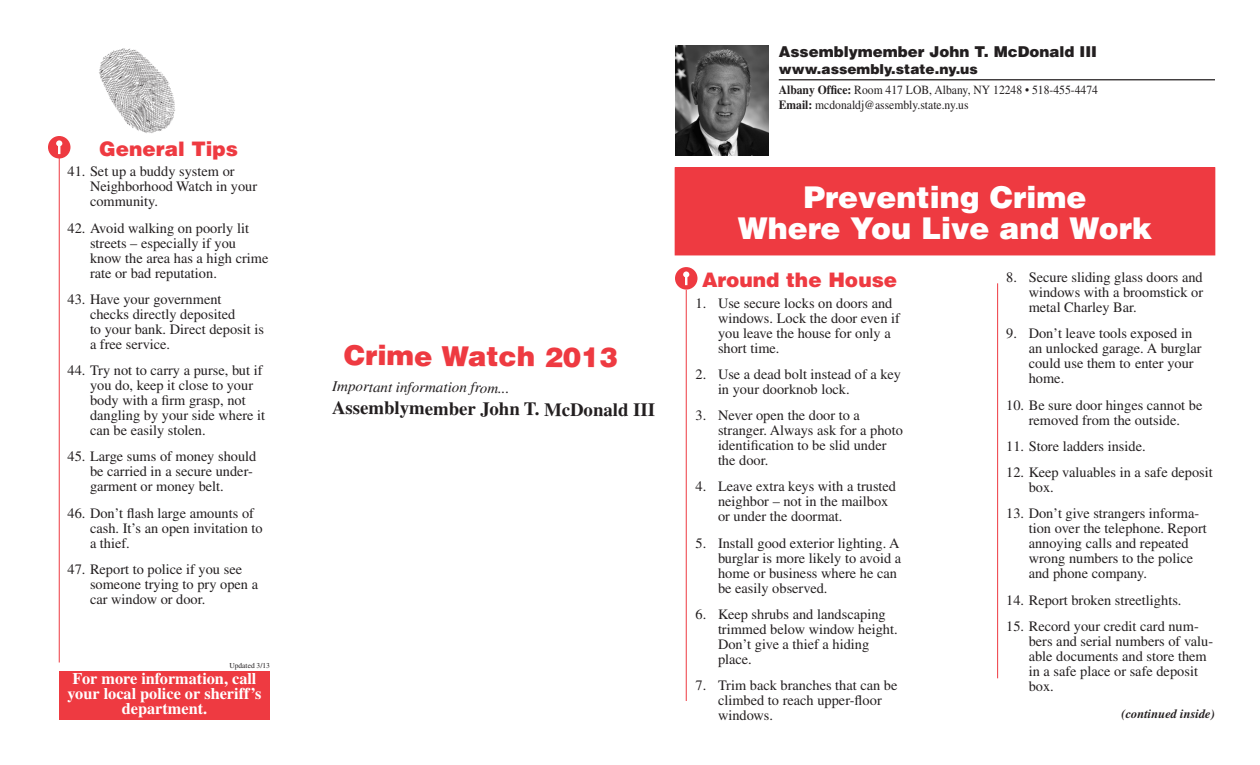
<style>
.page{position:relative;width:1260px;height:765px;background:#fff}
.page>*{position:absolute;margin:0;border:0;box-sizing:border-box;transform-origin:0 0}
.t1{font:900 30px/31.2px "Helvetica";color:#fff;text-align:center}
.t2{font:900 27.5px "Helvetica";color:#ee3a41}
.t3{font:900 20px "Helvetica";color:#ee3a41}
.t4{font:700 18.75px "Times";color:#231f20}
.t5{font:700 16.25px/15px "Times";color:#fff;text-align:center}
.t6{font:900 15px "Helvetica";color:#231f20}
.t7{font:italic 15px "Times";letter-spacing:-.01em;color:#231f20}
.t8{font:14.38px/15px "Times";color:#231f20}
.t9{font:900 13.75px "Helvetica";color:#231f20}
.t10{font:12.5px "Times";color:#231f20;scale:.93 1}
.t11{font:italic 700 12.5px "Times";color:#231f20}
.t12{font:7.5px "Times";color:#231f20}
.s1{font-weight:700}
</style>
<div class="page">
<img style="left:99px;top:48px;width:76px;height:85px">
<div style="left:675px;top:168px;width:540px;height:87px;background:#ee3a41"></div>
<div style="left:59px;top:671px;width:211px;height:49px;background:#ee3a41"></div>
<hr style="left:997px;top:283px;width:1px;height:395px;background:#ee3a41">
<hr style="left:59px;top:157px;width:1px;height:505px;background:#ee3a41">
<svg style="left:48px;top:136px;width:23px;height:22px"></svg>
<hr style="left:686px;top:290px;width:1px;height:411px;background:#ee3a41">
<svg style="left:675px;top:267px;width:23px;height:23px"></svg>
<img style="left:675px;top:45px;width:94px;height:111px">
<hr style="left:779px;top:79px;width:436px;height:1px;background:#231f20">
<h3 class="t3" style="left:99px;top:136px;width:140px">General Tips</h3>
<p class="t8" style="left:90px;top:164px;width:169px;text-indent:-22px">41. Set up a buddy system or<br>Neighborhood Watch in your community.</p>
<p class="t8" style="left:90px;top:220px;width:180px;text-indent:-22px">42. Avoid walking on poorly lit streets – especially if you know the area has a high crime rate or bad reputation.</p>
<p class="t8" style="left:90px;top:292px;width:176px;text-indent:-22px">43. Have your government checks directly deposited<br>to your bank. Direct deposit is a free service.</p>
<p class="t8" style="left:90px;top:363px;width:177px;text-indent:-22px">44. Try not to carry a purse, but if you do, keep it close to your body with a firm grasp, not dangling by your side where it can be easily stolen.</p>
<p class="t8" style="left:90px;top:449px;width:168px;text-indent:-22px">45. Large sums of money should be carried in a secure under&shy;garment or money belt.</p>
<p class="t8" style="left:90px;top:505px;width:174px;text-indent:-22px">46. Don’t flash large amounts of cash. It’s an open invitation to a thief.</p>
<p class="t8" style="left:90px;top:562px;width:170px;text-indent:-22px">47. Report to police if you see someone trying to pry open a car window or door.</p>
<p class="t12" style="left:229px;top:662px;width:42px">Updated 3/13</p>
<p class="t5" style="left:68px;top:671px;width:195px">For more information, call your local police or sheriff’s department.</p>
<p class="t2" style="left:344px;top:336px;width:276px;rotate:1deg">Crime Watch 2013</p>
<p class="t7" style="left:332px;top:379px;width:179px">Important information from...</p>
<p class="t4" style="left:332px;top:395px;width:324px;rotate:1deg">Assemblymember John T. McDonald III</p>
<p class="t6" style="left:779px;top:42px;width:320px">Assemblymember John T. McDonald III</p>
<p class="t9" style="left:779px;top:60px;width:201px">www.assembly.state.ny.us</p>
<p class="t10" style="left:779px;top:83px;width:345px"><span class="s1">Albany Office:</span> Room 417 LOB, Albany, NY 12248 • 518-455-4474</p>
<p class="t10" style="left:779px;top:98px;width:206px"><span class="s1">Email:</span> mcdonaldj@assembly.state.ny.us</p>
<h1 class="t1" style="left:738px;top:181px;width:416px">Preventing Crime<br>Where You Live and Work</h1>
<p class="t3" style="left:702px;top:267px;width:197px">Around the House</p>
<p class="t8" style="left:718px;top:295px;width:183px;text-indent:-22px">1. Use secure locks on doors and windows. Lock the door even if you leave the house for only a short time.</p>
<p class="t8" style="left:718px;top:366px;width:184px;text-indent:-22px">2. Use a dead bolt instead of a key in your doorknob lock.</p>
<p class="t8" style="left:718px;top:408px;width:186px;text-indent:-22px">3. Never open the door to a stranger. Always ask for a photo identification to be slid under the door.</p>
<p class="t8" style="left:718px;top:479px;width:180px;text-indent:-22px">4. Leave extra keys with a trusted neighbor – not in the mailbox or under the doormat.</p>
<p class="t8" style="left:718px;top:535px;width:185px;text-indent:-22px">5. Install good exterior lighting. A burglar is more likely to avoid a home or business where he can be easily observed.</p>
<p class="t8" style="left:718px;top:606px;width:181px;text-indent:-22px">6. Keep shrubs and landscaping trimmed below window height.<br>Don’t give a thief a hiding place.</p>
<p class="t8" style="left:718px;top:678px;width:181px;text-indent:-22px">7. Trim back branches that can be climbed to reach upper-floor windows.</p>
<p class="t8" style="left:1029px;top:270px;width:176px;text-align:justify;text-indent:-22px">8. Secure sliding glass doors and windows with a broomstick or metal Charley Bar.</p>
<p class="t8" style="left:1029px;top:326px;width:174px;text-indent:-22px">9. Don’t leave tools exposed in an unlocked garage. A burglar could use them to enter your home.</p>
<p class="t8" style="left:1006px;top:397px;width:198px;text-align:center">10. Be sure door hinges cannot be removed from the outside.</p>
<p class="t8" style="left:1006px;top:438px;width:141px">11. Store ladders inside.</p>
<p class="t8" style="left:1029px;top:465px;width:186px;text-indent:-22px">12. Keep valuables in a safe deposit box.</p>
<p class="t8" style="left:1029px;top:506px;width:180px;text-indent:-22px">13. Don’t give strangers informa&shy;tion over the telephone. Report annoying calls and repeated wrong numbers to the police and phone company.</p>
<p class="t8" style="left:1006px;top:592px;width:177px">14. Report broken streetlights.</p>
<p class="t8" style="left:1029px;top:618px;width:186px;text-indent:-22px">15. Record your credit card num&shy;bers and serial numbers of valu&shy;able documents and store them in a safe place or safe deposit box.</p>
<p class="t11" style="left:1122px;top:706px;width:95px">(continued inside)</p>
</div>
